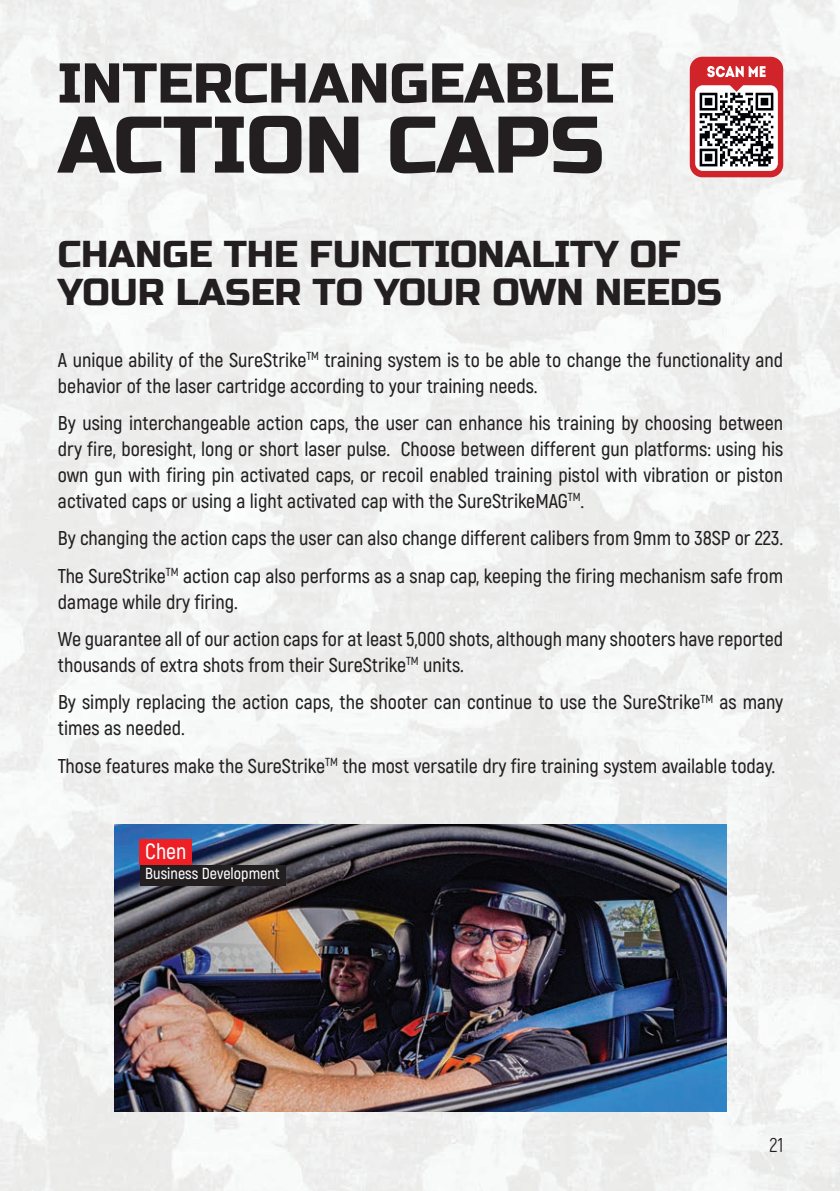
<style>
.page{position:relative;width:840px;height:1191px;background:#fff}
.page>*{position:absolute;margin:0;border:0;box-sizing:border-box;transform-origin:0 0}
.t1{font:80px "Russo One";color:#231f20}
.t2{font:56px "Russo One";color:#231f20}
.t3{font:37.4px/38px "Russo One";color:#231f20}
.t4{font:600 22px "Akrobat";color:#fff}
.t5{font:600 20px/26px "Akrobat";color:#231f20}
.t6{font:20px "Akrobat";color:#231f20}
.t7{font:600 16px "Akrobat";color:#fff}
</style>
<div class="page">
<img style="left:0;top:0;width:839px;height:1191px">
<div style="left:689px;top:57px;width:93px;height:120px;background:#d1232a;border-radius:13px"></div>
<svg style="left:707px;top:66px;width:58px;height:11px"></svg>
<div style="left:694px;top:85px;width:83px;height:86px;background:linear-gradient(to right,#fffefe,#fff);border-radius:8px"></div>
<img style="left:115px;top:824px;width:611px;height:287px">
<div style="left:139px;top:865px;width:146px;height:20px;background:#231f20"></div>
<div style="left:139px;top:839px;width:53px;height:26px;background:#ee2026"></div>
<svg style="left:699px;top:85px;width:74px;height:81px;background:#8a898c"></svg>
<h2 class="t2" style="left:58px;top:51px;width:557px">INTERCHANGEABLE</h2>
<h1 class="t1" style="left:58px;top:98px;width:547px">ACTION CAPS</h1>
<h3 class="t3" style="left:58px;top:236px;width:665px">CHANGE THE FUNCTIONALITY OF<br>YOUR LASER TO YOUR OWN NEEDS</h3>
<p class="t5" style="left:58px;top:346px;width:726px">A unique ability of the SureStrike<sup>TM</sup> training system is to be able to change the functionality and behavior of the laser cartridge according to your training needs.</p>
<p class="t5" style="left:58px;top:410px;width:726px;text-align:justify">By using interchangeable action caps, the user can enhance his training by choosing between dry fire, boresight, long or short laser pulse. Choose between different gun platforms: using his own gun with firing pin activated caps, or recoil enabled training pistol with vibration or piston activated caps or using a light activated cap with the SureStrikeMAG<sup>TM</sup>.</p>
<p class="t5" style="left:58px;top:519px;width:726px;line-height:37.4px">By changing the action caps the user can also change different calibers from 9mm to 38SP or 223.<br>The SureStrike<sup>TM</sup> action cap also performs as a snap cap, keeping the firing mechanism safe from</p>
<p class="t5" style="left:58px;top:583px;width:726px;line-height:37.4px">damage while dry firing.<br>We guarantee all of our action caps for at least 5,000 shots, although many shooters have reported</p>
<p class="t5" style="left:58px;top:646px;width:726px;line-height:37.4px">thousands of extra shots from their SureStrike<sup>TM</sup> units.<br>By simply replacing the action caps, the shooter can continue to use the SureStrike<sup>TM</sup> as many</p>
<p class="t5" style="left:58px;top:709px;width:718px;line-height:37.4px">times as needed.<br>Those features make the SureStrike<sup>TM</sup> the most versatile dry fire training system available today.</p>
<p class="t4" style="left:145px;top:838px;width:43px">Chen</p>
<p class="t7" style="left:145px;top:864px;width:136px">Business Development</p>
<p class="t6" style="left:769px;top:1133px;width:15px">21</p>
</div>
